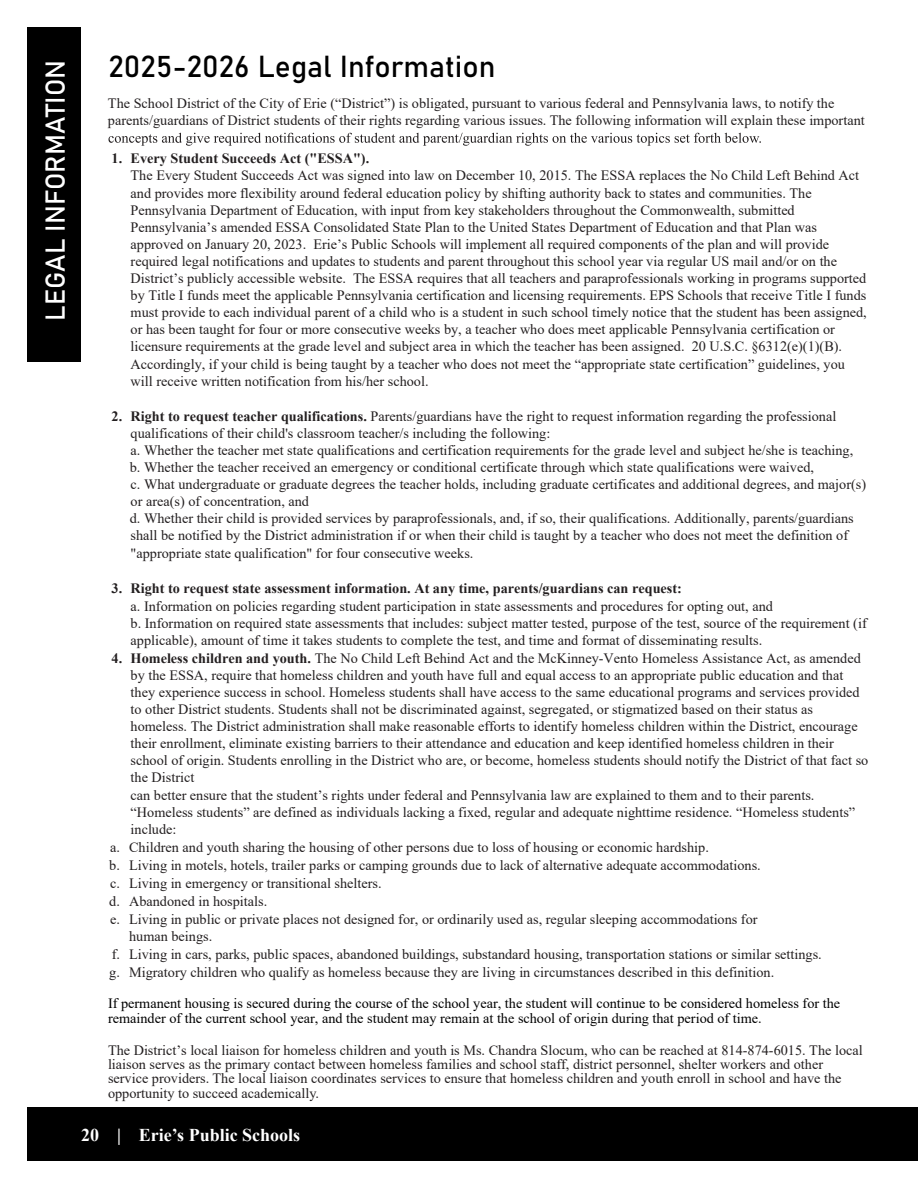
<style>
.page{position:relative;width:918px;height:1188px;background:#fff}
.page>*{position:absolute;margin:0;border:0;box-sizing:border-box;transform-origin:0 0}
.t1{font:30px "Bahnschrift";color:#000}
.t2{font:27px "Bahnschrift";color:#fff}
.t3{font:700 18px "Times New Roman";color:#fff}
.t4{font:14.25px/17.1px "Times New Roman";color:#231f20}
.t5{font:14.25px/14.2px "Times New Roman";color:#231f20}
.t6{font:14.25px/14.2px "Times New Roman";color:#000}
.t7{font:700 14.25px "Times New Roman";color:#231f20}
.s1{font-weight:700}
</style>
<div class="page">
<div style="left:27px;top:1107px;width:891px;height:54px;background:#000"></div>
<div style="left:27px;top:27px;width:54px;height:335px;background:#000"></div>
<svg style="left:108px;top:133px;width:653px;height:13px"></svg>
<h2 class="t2" style="left:35px;top:321px;width:262px;rotate:-90deg">LEGAL INFORMATION</h2>
<h1 class="t1" style="left:108px;top:43px;width:389px">2025-2026 Legal Information</h1>
<p class="t5" style="left:108px;top:94px;width:758px;line-height:17.2px">The School District of the City of Erie (“District”) is obligated, pursuant to various federal and Pennsylvania laws, to notify the parents/guardians of District students of their rights regarding various issues. The following information will explain these important</p>
<p class="t7" style="left:112px;top:148px;width:259px">1. Every Student Succeeds Act ("ESSA").</p>
<p class="t4" style="left:131px;top:167px;width:738px">The Every Student Succeeds Act was signed into law on December 10, 2015. The ESSA replaces the No Child Left Behind Act and provides more flexibility around federal education policy by shifting authority back to states and communities. The Pennsylvania Department of Education, with input from key stakeholders throughout the Commonwealth, submitted Pennsylvania’s amended ESSA Consolidated State Plan to the United States Department of Education and that Plan was approved on January 20, 2023. Erie’s Public Schools will implement all required components of the plan and will provide required legal notifications and updates to students and parent throughout this school year via regular US mail and/or on the District’s publicly accessible website. The ESSA requires that all teachers and paraprofessionals working in programs supported by Title I funds meet the applicable Pennsylvania certification and licensing requirements. EPS Schools that receive Title I funds must provide to each individual parent of a child who is a student in such school timely notice that the student has been assigned, or has been taught for four or more consecutive weeks by, a teacher who does meet applicable Pennsylvania certification or licensure requirements at the grade level and subject area in which the teacher has been assigned. 20 U.S.C. §6312(e)(1)(B).<br>Accordingly, if your child is being taught by a teacher who does not meet the “appropriate state certification” guidelines, you will receive written notification from his/her school.</p>
<p class="t4" style="left:130px;top:407px;width:738px;text-indent:-18px"><span class="s1">2. Right to request teacher qualifications.</span> Parents/guardians have the right to request information regarding the professional qualifications of their child's classroom teacher/s including the following:<br>a. Whether the teacher met state qualifications and certification requirements for the grade level and subject he/she is teaching, b. Whether the teacher received an emergency or conditional certificate through which state qualifications were waived,<br>c. What undergraduate or graduate degrees the teacher holds, including graduate certificates and additional degrees, and major(s) or area(s) of concentration, and<br>d. Whether their child is provided services by paraprofessionals, and, if so, their qualifications. Additionally, parents/guardians shall be notified by the District administration if or when their child is taught by a teacher who does not meet the definition of "appropriate state qualification" for four consecutive weeks.</p>
<p class="t7" style="left:112px;top:578px;width:572px">3. Right to request state assessment information. At any time, parents/guardians can request:</p>
<p class="t4" style="left:131px;top:597px;width:738px">a. Information on policies regarding student participation in state assessments and procedures for opting out, and<br>b. Information on required state assessments that includes: subject matter tested, purpose of the test, source of the requirement (if applicable), amount of time it takes students to complete the test, and time and format of disseminating results.</p>
<p class="t4" style="left:112px;top:649px;width:751px"><span class="s1">4. Homeless children and youth.</span> The No Child Left Behind Act and the McKinney-Vento Homeless Assistance Act, as amended</p>
<p class="t4" style="left:131px;top:666px;width:714px">by the ESSA, require that homeless children and youth have full and equal access to an appropriate public education and that</p>
<p class="t4" style="left:131px;top:683px;width:730px">they experience success in school. Homeless students shall have access to the same educational programs and services provided</p>
<p class="t4" style="left:131px;top:700px;width:684px">to other District students. Students shall not be discriminated against, segregated, or stigmatized based on their status as</p>
<p class="t4" style="left:131px;top:717px;width:729px">homeless. The District administration shall make reasonable efforts to identify homeless children within the District, encourage</p>
<p class="t4" style="left:131px;top:735px;width:705px">their enrollment, eliminate existing barriers to their attendance and education and keep identified homeless children in their</p>
<p class="t4" style="left:131px;top:752px;width:739px">school of origin. Students enrolling in the District who are, or become, homeless students should notify the District of that fact so</p>
<p class="t4" style="left:131px;top:769px;width:65px">the District</p>
<p class="t4" style="left:131px;top:786px;width:685px">can better ensure that the student’s rights under federal and Pennsylvania law are explained to them and to their parents.</p>
<p class="t4" style="left:131px;top:803px;width:726px">“Homeless students” are defined as individuals lacking a fixed, regular and adequate nighttime residence. “Homeless students”</p>
<p class="t4" style="left:131px;top:820px;width:47px">include:</p>
<p class="t4" style="left:110px;top:838px;width:600px">a. Children and youth sharing the housing of other persons due to loss of housing or economic hardship.</p>
<p class="t4" style="left:109px;top:856px;width:653px">b. Living in motels, hotels, trailer parks or camping grounds due to lack of alternative adequate accommodations.</p>
<p class="t4" style="left:110px;top:874px;width:273px">c. Living in emergency or transitional shelters.</p>
<p class="t4" style="left:109px;top:892px;width:159px">d. Abandoned in hospitals.</p>
<p class="t4" style="left:110px;top:910px;width:649px">e. Living in public or private places not designed for, or ordinarily used as, regular sleeping accommodations for</p>
<p class="t4" style="left:129px;top:927px;width:85px">human beings.</p>
<p class="t4" style="left:112px;top:945px;width:712px">f. Living in cars, parks, public spaces, abandoned buildings, substandard housing, transportation stations or similar settings.</p>
<p class="t4" style="left:109px;top:963px;width:666px">g. Migratory children who qualify as homeless because they are living in circumstances described in this definition.</p>
<p class="t6" style="left:108px;top:996px;width:734px">If permanent housing is secured during the course of the school year, the student will continue to be considered homeless for the remainder of the current school year, and the student may remain at the school of origin during that period of time.</p>
<p class="t5" style="left:108px;top:1043px;width:756px">The District’s local liaison for homeless children and youth is Ms. Chandra Slocum, who can be reached at 814-874-6015. The local liaison serves as the primary contact between homeless families and school staff, district personnel, shelter workers and other service providers. The local liaison coordinates services to ensure that homeless children and youth enroll in school and have the opportunity to succeed academically.</p>
<p class="t3" style="left:81px;top:1122px;width:221px">20 | Erie’s Public Schools</p>
</div>
